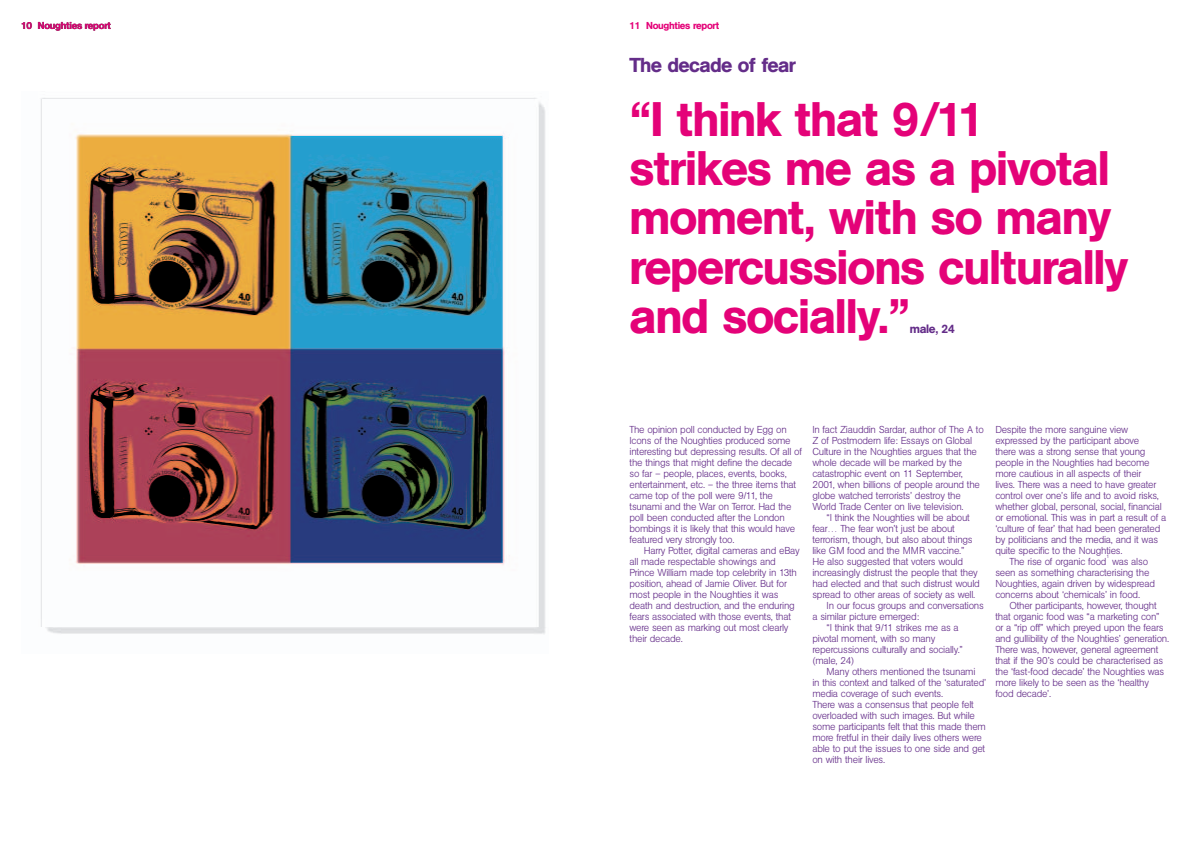
<style>
.page{position:relative;width:1191px;height:842px;background:#fff}
.page>*{position:absolute;margin:0;border:0;box-sizing:border-box;transform-origin:0 0}
.t1{font:500 48px/49.3px "AG Buch BQ";letter-spacing:-.025em;color:#e40278}
.t2{font:500 20px "AG Buch BQ";letter-spacing:-.03em;color:#642d89}
.t3{font:500 12px "AG Buch BQ";letter-spacing:-.025em;color:#642d89}
.t4{font:300 10px/11px "AG Buch BQ";letter-spacing:-.025em;color:#642d89}
.t5{font:500 10px "AG Buch BQ";letter-spacing:-.03em;color:#e40278}
.t6{font:300 5px "AG Buch BQ";color:#642d89}
</style>
<div class="page">
<img style="left:41px;top:98px;width:505px;height:536px">
<p class="t5" style="left:21px;top:20px;width:91px">10 Noughties report</p>
<p class="t5" style="left:629px;top:20px;width:91px">11 Noughties report</p>
<h2 class="t2" style="left:629px;top:54px;width:168px">The decade of fear</h2>
<h1 class="t1" style="left:629px;top:94px;width:500px">“I think that 9/11 strikes me as a pivotal moment, with so many repercussions culturally and socially.”</h1>
<p class="t3" style="left:909px;top:322px;width:47px">male, 24</p>
<p class="t4" style="left:629px;top:424px;width:174px">The opinion poll conducted by Egg on Icons of the Noughties produced some interesting but depressing results. Of all of the things that might define the decade so far – people, places, events, books, entertainment, etc. – the three items that came top of the poll were 9/11, the tsunami and the War on Terror. Had the poll been conducted after the London bombings it is likely that this would have featured very strongly too.</p>
<p class="t4" style="left:629px;top:545px;width:172px;text-indent:14px">Harry Potter, digital cameras and eBay all made respectable showings and Prince William made top celebrity in 13th position, ahead of Jamie Oliver. But for most people in the Noughties it was death and destruction, and the enduring fears associated with those events, that were seen as marking out most clearly their decade.</p>
<p class="t4" style="left:812px;top:424px;width:173px">In fact Ziauddin Sardar, author of The A to Z of Postmodern life: Essays on Global Culture in the Noughties argues that the whole decade will be marked by the catastrophic event on 11 September, 2001, when billions of people around the globe watched terrorists’ destroy the World Trade Center on live television.</p>
<p class="t4" style="left:826px;top:512px;width:145px">“I think the Noughties will be about</p>
<p class="t4" style="left:812px;top:523px;width:144px">fear… The fear won’t just be about</p>
<p class="t4" style="left:812px;top:534px;width:162px">terrorism, though, but also about things</p>
<p class="t4" style="left:812px;top:545px;width:153px">like GM food and the MMR vaccine.”</p>
<p class="t4" style="left:812px;top:556px;width:152px">He also suggested that voters would</p>
<p class="t4" style="left:812px;top:567px;width:167px">increasingly distrust the people that they</p>
<p class="t4" style="left:812px;top:578px;width:169px">had elected and that such distrust would</p>
<p class="t4" style="left:812px;top:589px;width:164px">spread to other areas of society as well.</p>
<p class="t4" style="left:826px;top:600px;width:159px">In our focus groups and conversations</p>
<p class="t4" style="left:812px;top:611px;width:108px">a similar picture emerged:</p>
<p class="t4" style="left:826px;top:622px;width:134px">“I think that 9/11 strikes me as a</p>
<p class="t4" style="left:812px;top:633px;width:124px">pivotal moment, with so many</p>
<p class="t4" style="left:812px;top:644px;width:152px">repercussions culturally and socially.”</p>
<p class="t4" style="left:812px;top:655px;width:43px">(male, 24)</p>
<p class="t4" style="left:826px;top:666px;width:150px">Many others mentioned the tsunami</p>
<p class="t4" style="left:812px;top:677px;width:175px">in this context and talked of the ‘saturated’</p>
<p class="t4" style="left:812px;top:688px;width:132px">media coverage of such events.</p>
<p class="t4" style="left:812px;top:699px;width:163px">There was a consensus that people felt</p>
<p class="t4" style="left:812px;top:710px;width:164px">overloaded with such images. But while</p>
<p class="t4" style="left:812px;top:721px;width:175px">some participants felt that this made them</p>
<p class="t4" style="left:812px;top:732px;width:171px">more fretful in their daily lives others were</p>
<p class="t4" style="left:812px;top:743px;width:174px">able to put the issues to one side and get</p>
<p class="t4" style="left:812px;top:754px;width:74px">on with their lives.</p>
<p class="t4" style="left:995px;top:424px;width:134px">Despite the more sanguine view</p>
<p class="t4" style="left:995px;top:435px;width:145px">expressed by the participant above</p>
<p class="t4" style="left:995px;top:446px;width:152px">there was a strong sense that young</p>
<p class="t4" style="left:995px;top:457px;width:156px">people in the Noughties had become</p>
<p class="t4" style="left:995px;top:468px;width:148px">more cautious in all aspects of their</p>
<p class="t4" style="left:995px;top:479px;width:162px">lives. There was a need to have greater</p>
<p class="t4" style="left:995px;top:490px;width:165px">control over one’s life and to avoid risks,</p>
<p class="t4" style="left:995px;top:501px;width:168px">whether global, personal, social, financial</p>
<p class="t4" style="left:995px;top:512px;width:173px">or emotional. This was in part a result of a</p>
<p class="t4" style="left:995px;top:523px;width:166px">‘culture of fear’ that had been generated</p>
<p class="t4" style="left:995px;top:534px;width:164px">by politicians and the media, and it was</p>
<p class="t4" style="left:995px;top:545px;width:129px">quite specific to the Noughties.</p>
<p class="t4" style="left:1009px;top:556px;width:98px">The rise of organic food</p>
<p class="t6" style="left:1106px;top:553px;width:4px">1</p>
<p class="t4" style="left:995px;top:556px;width:161px;text-indent:117px">was also seen as something characterising the<br>Noughties, again driven by widespread concerns about ‘chemicals’ in food.</p>
<p class="t4" style="left:995px;top:600px;width:175px;text-indent:14px">Other participants, however, thought that organic food was “a marketing con” or a “rip off” which preyed upon the fears and gullibility of the Noughties’ generation.<br>There was, however, general agreement that if the 90’s could be characterised as the ‘fast-food decade’ the Noughties was more likely to be seen as the ‘healthy food decade’.</p>
</div>
